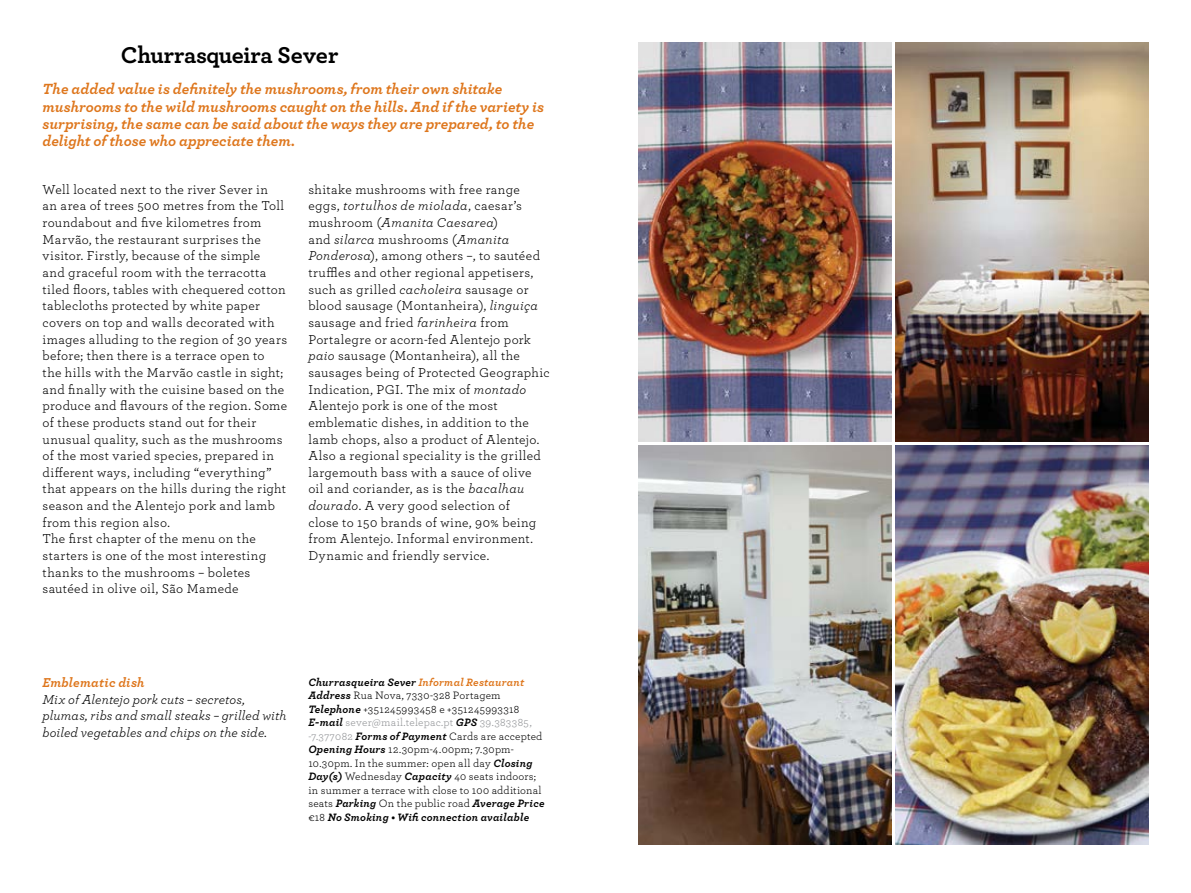
<style>
.page{position:relative;width:1191px;height:893px;background:#fff}
.page>*{position:absolute;margin:0;border:0;box-sizing:border-box;transform-origin:0 0}
.t1{font:700 24px "Archer Pro";letter-spacing:-.015em;color:#000}
.t2{font:italic 700 15.45px/17.2px "Archer Pro";letter-spacing:-.005em;color:#de761c}
.t3{font:13.5px/16.6px "Archer Pro";letter-spacing:.025em;color:#000}
.t4{font:italic 13.5px/16.5px "Archer Pro";letter-spacing:.01em;color:#000}
.t5{font:italic 700 13.5px "Archer Pro";letter-spacing:.015em;color:#de761c}
.t6{font:11.25px/13.5px "Archer Pro";letter-spacing:.02em;color:#000}
.s1{font-style:italic}
.s2{font-weight:700;font-style:italic}
.s3{font-weight:700;font-style:italic;color:#de761c}
.s4{color:#939598}
</style>
<div class="page">
<img style="left:638px;top:445px;width:253px;height:399px">
<img style="left:895px;top:445px;width:253px;height:399px">
<img style="left:638px;top:42px;width:253px;height:399px">
<img style="left:895px;top:42px;width:253px;height:399px">
<h1 class="t1" style="left:121px;top:36px;width:219px">Churrasqueira Sever</h1>
<p class="t2" style="left:43px;top:80px;width:503px">The added value is definitely the mushrooms, from their own shitake mushrooms to the wild mushrooms caught on the hills. And if the variety is surprising, the same can be said about the ways they are prepared, to the delight of those who appreciate them.</p>
<p class="t3" style="left:43px;top:180px;width:246px">Well located next to the river Sever in<br>an area of trees 500 metres from the Toll roundabout and five kilometres from Marvão, the restaurant surprises the visitor. Firstly, because of the simple<br>and graceful room with the terracotta tiled floors, tables with chequered cotton tablecloths protected by white paper covers on top and walls decorated with images alluding to the region of 30 years before; then there is a terrace open to<br>the hills with the Marvão castle in sight; and finally with the cuisine based on the produce and flavours of the region. Some of these products stand out for their unusual quality, such as the mushrooms of the most varied species, prepared in different ways, including “everything” that appears on the hills during the right season and the Alentejo pork and lamb from this region also.<br>The first chapter of the menu on the starters is one of the most interesting thanks to the mushrooms – boletes sautéed in olive oil, São Mamede</p>
<p class="t3" style="left:308px;top:180px;width:243px">shitake mushrooms with free range eggs, <span class="s1">tortulhos de miolada</span>, caesar’s mushroom (<span class="s1">Amanita Caesarea</span>)<br>and <span class="s1">silarca</span> mushrooms (<span class="s1">Amanita Ponderosa</span>), among others –, to sautéed truffles and other regional appetisers, such as grilled <span class="s1">cacholeira</span> sausage or blood sausage (Montanheira), <span class="s1">linguiça </span>sausage and fried <span class="s1">farinheira</span> from Portalegre or acorn-fed Alentejo pork <span class="s1">paio</span> sausage (Montanheira), all the sausages being of Protected Geographic Indication, PGI. The mix of <span class="s1">montado </span>Alentejo pork is one of the most emblematic dishes, in addition to the lamb chops, also a product of Alentejo.<br>Also a regional speciality is the grilled largemouth bass with a sauce of olive oil and coriander, as is the <span class="s1">bacalhau dourado</span>. A very good selection of<br>close to 150 brands of wine, 90% being from Alentejo. Informal environment.<br>Dynamic and friendly service.</p>
<p class="t5" style="left:43px;top:672px;width:104px">Emblematic dish</p>
<p class="t4" style="left:43px;top:690px;width:245px">Mix of Alentejo pork cuts – secretos, plumas, ribs and small steaks – grilled with boiled vegetables and chips on the side.</p>
<p class="t6" style="left:308px;top:675px;width:238px"><span class="s2">Churrasqueira Sever</span> <span class="s3">Informal Restaurant </span><span class="s2">Address</span> Rua Nova, 7330-328 Portagem <span class="s2">Telephone</span> +351245993458 e +351245993318<br><span class="s2">E-mail</span> <span class="s4">sever@mail.telepac.pt</span> <span class="s2">GPS</span> <span class="s4">39.383385, -7.377082</span> <span class="s2">Forms of Payment</span> Cards are accepted <span class="s2">Opening Hours</span> 12.30pm-4.00pm; 7.30pm-10.30pm. In the summer: open all day <span class="s2">Closing Day(s)</span> Wednesday <span class="s2">Capacity</span> 40 seats indoors; in summer a terrace with close to 100 additional seats <span class="s2">Parking</span> On the public road <span class="s2">Average Price </span>€18 <span class="s2">No Smoking • Wifi connection available</span></p>
</div>
